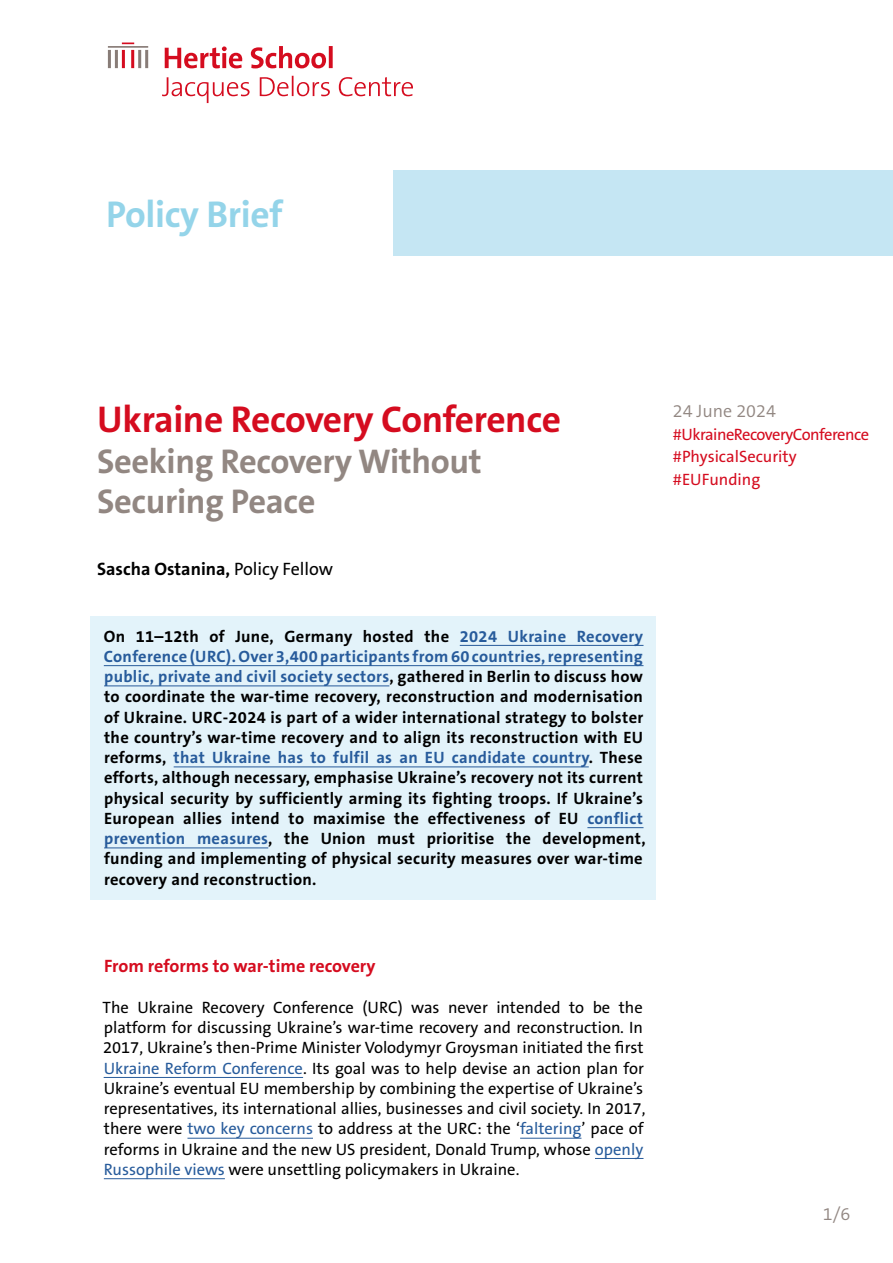
<style>
.page{position:relative;width:893px;height:1263px;background:#fff}
.page>*{position:absolute;margin:0;border:0;box-sizing:border-box;transform-origin:0 0}
.Headline{font:700 37.5px "The Sans B W7";letter-spacing:-.01em;color:#d50c1f}
.Policy_Brief_Headline{font:700 37.5px "The Sans B W7";letter-spacing:-.01em;color:#94d4e9}
.Headline-2{font:700 34.5px "The Sans B W7";letter-spacing:-.01em;color:#928782}
.Subheadline_rot_klein{font:700 18px "The Sans B W7";color:#d50c1f}
.Autor{font:700 18px "The Sans B W7";color:#000}
.Datum{font:300 18px "The Sans B W4";color:#928782}
.Fliesstext_grau{font:700 16.5px/20.2px "The Sans B W7";letter-spacing:.02em;color:#000}
.Fliesstext_grau-2{font:16.5px/20.2px "The Sans B W5 Plain";color:#000}
.Hashtags{font:16.5px "The Sans B W5 Plain";color:#d50c1f}
.Hashtags-2{font:16.5px "The Sans B W5 Plain";letter-spacing:-.025em;color:#d50c1f}
.s1{font-family:"The Sans B W5 Plain";font-weight:400}
.s2{color:#275b9b}
</style>
<div class="page">
<hr style="left:115px;top:50px;width:3px;height:18px;background:#887c77">
<hr style="left:108px;top:50px;width:3px;height:18px;background:#887c77">
<hr style="left:108px;top:46px;width:40px;height:2px;background:#887c77">
<svg style="left:122px;top:43px;width:291px;height:60px"></svg>
<div style="left:393px;top:170px;width:500px;height:85px;background:#c5e6f3"></div>
<div style="left:91px;top:617px;width:565px;height:283px;background:#e3f3fa"></div>
<hr style="left:460px;top:645px;width:183px;height:1px;background:#275b9b">
<hr style="left:104px;top:665px;width:539px;height:1px;background:#275b9b">
<hr style="left:104px;top:685px;width:285px;height:1px;background:#275b9b">
<hr style="left:174px;top:766px;width:415px;height:1px;background:#275b9b">
<hr style="left:587px;top:827px;width:56px;height:1px;background:#275b9b">
<hr style="left:104px;top:847px;width:164px;height:1px;background:#275b9b">
<hr style="left:104px;top:1077px;width:199px;height:1px;background:#275b9b">
<hr style="left:187px;top:1138px;width:126px;height:1px;background:#275b9b">
<hr style="left:520px;top:1138px;width:61px;height:1px;background:#275b9b">
<hr style="left:595px;top:1158px;width:48px;height:1px;background:#275b9b">
<hr style="left:104px;top:1178px;width:121px;height:1px;background:#275b9b">
<p class="Policy_Brief_Headline" style="left:106px;top:190px;width:178px">Policy Brief</p>
<p class="Headline" style="left:97px;top:395px;width:465px">Ukraine Recovery Conference</p>
<p class="Headline-2" style="left:97px;top:439px;width:386px">Seeking Recovery Without</p>
<p class="Headline-2" style="left:97px;top:479px;width:220px">Securing Peace</p>
<p class="Autor" style="left:97px;top:557px;width:238px">Sascha Ostanina, <span class="s1">Policy Fellow</span></p>
<p class="Fliesstext_grau" style="left:104px;top:626px;width:543px">On 11–12th of June, Germany hosted the <span class="s2">2024 Ukraine Recovery Conference (URC). Over 3,400 participants from 60 countries, representing public, private and civil society sectors</span>, gathered in Berlin to discuss how to coordinate the war-time recovery, reconstruction and modernisation of Ukraine. URC-2024 is part of a wider international strategy to bolster the country’s war-time recovery and to align its reconstruction with EU reforms, <span class="s2">that Ukraine has to fulfil as an EU candidate country</span>. These efforts, although necessary, emphasise Ukraine’s recovery not its current physical security by sufficiently arming its fighting troops. If Ukraine’s European allies intend to maximise the effectiveness of EU <span class="s2">conflict prevention measures</span>, the Union must prioritise the development, funding and implementing of physical security measures over war-time recovery and reconstruction.</p>
<p class="Datum" style="left:673px;top:399px;width:104px">24 June 2024</p>
<p class="Hashtags-2" style="left:673px;top:423px;width:198px">#UkraineRecoveryConference</p>
<p class="Hashtags" style="left:673px;top:446px;width:125px">#PhysicalSecurity</p>
<p class="Hashtags" style="left:673px;top:468px;width:89px">#EUFunding</p>
<p class="Subheadline_rot_klein" style="left:104px;top:955px;width:273px">From reforms to war-time recovery</p>
<p class="Fliesstext_grau-2" style="left:103px;top:997px;width:544px">The Ukraine Recovery Conference (URC) was never intended to be the platform for discussing Ukraine’s war-time recovery and reconstruction. In 2017, Ukraine’s then-Prime Minister Volodymyr Groysman initiated the first <span class="s2">Ukraine Reform Conference</span>. Its goal was to help devise an action plan for Ukraine’s eventual EU membership by combining the expertise of Ukraine’s representatives, its international allies, businesses and civil society. In 2017, there were <span class="s2">two key concerns</span> to address at the URC: the ‘<span class="s2">faltering</span>’ pace of reforms in Ukraine and the new US president, Donald Trump, whose <span class="s2">openly Russophile views</span> were unsettling policymakers in Ukraine.</p>
<p class="Datum" style="left:823px;top:1203px;width:29px">1/6</p>
</div>
